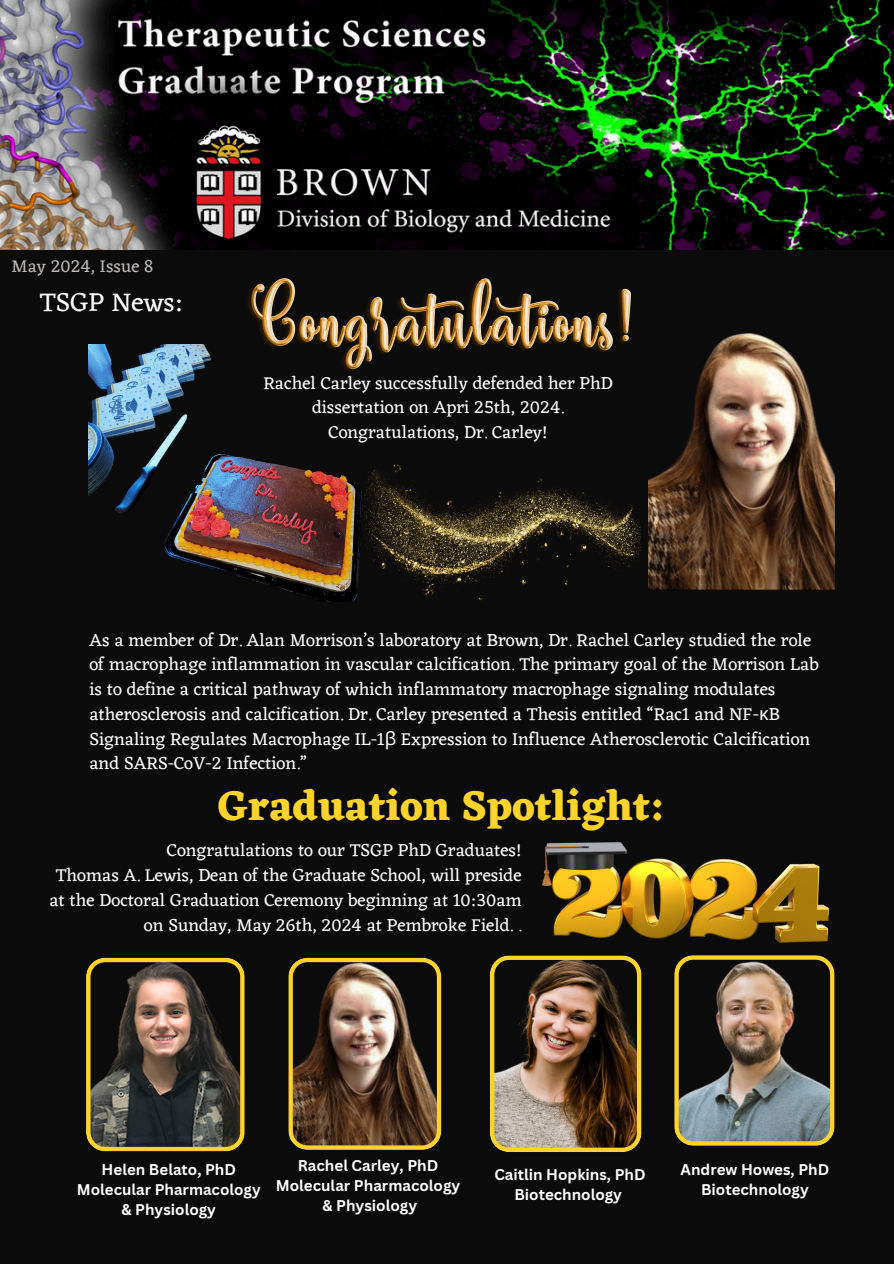
<style>
.page{position:relative;width:894px;height:1264px;background:#fff}
.page>*{position:absolute;margin:0;border:0;box-sizing:border-box;transform-origin:0 0}
.t1{font:700 42.3px "Eczar";color:#fed32a}
.t2{font:27px "Eczar";color:#fff}
.t3{font:18.15px/24.8px "Eczar";color:#fff;text-align:center}
.t4{font:18px "Eczar";color:#bdb9b7}
.t5{font:700 15.15px "Canva Sans";color:#fff}
.s1{font-family:"Noto Sans"}
</style>
<div class="page">
<div style="left:0;top:0;width:893px;height:1263px;background:#0c0b0b"></div>
<img style="left:0;top:0;width:893px;height:250px">
<img style="left:248px;top:278px;width:382px;height:76px">
<img style="left:542px;top:842px;width:285px;height:100px">
<img style="left:376px;top:464px;width:264px;height:137px">
<img style="left:674px;top:955px;width:159px;height:190px">
<img style="left:490px;top:955px;width:151px;height:197px">
<svg style="left:86px;top:957px;width:159px;height:194px"></svg>
<img style="left:88px;top:344px;width:288px;height:257px">
<img style="left:648px;top:333px;width:186px;height:257px">
<svg style="left:288px;top:957px;width:153px;height:192px"></svg>
<h3 class="t4" style="left:12px;top:255px;width:143px">May 2024, Issue 8</h3>
<p class="t2" style="left:40px;top:286px;width:145px">TSGP News:</p>
<p class="t3" style="left:263px;top:370px;width:351px">Rachel Carley successfully defended her PhD dissertation on Apri 25th, 2024.<br>Congratulations, Dr. Carley!</p>
<p class="t3" style="left:89px;top:627px;width:730px;text-align:left">As a member of Dr. Alan Morrison’s laboratory at Brown, Dr. Rachel Carley studied the role of macrophage inflammation in vascular calcification. The primary goal of the Morrison Lab is to define a critical pathway of which inflammatory macrophage signaling modulates atherosclerosis and calcification. Dr. Carley presented a Thesis entitled “Rac1 and NF-<span class="s1">κ</span>B Signaling Regulates Macrophage IL-1<span class="s1">β</span> Expression to Influence Atherosclerotic Calcification and SARS-CoV-2 Infection.”</p>
<p class="t1" style="left:218px;top:780px;width:449px">Graduation Spotlight:</p>
<p class="t3" style="left:49px;top:837px;width:473px;text-align:right">Congratulations to our TSGP PhD Graduates!<br>Thomas A. Lewis, Dean of the Graduate School, will preside at the Doctoral Graduation Ceremony beginning at 10:30am on Sunday, May 26th, 2024 at Pembroke Field. .</p>
<p class="t5" style="left:102px;top:1158px;width:136px">Helen Belato, PhD</p>
<p class="t5" style="left:77px;top:1178px;width:185px">Molecular Pharmacology</p>
<p class="t5" style="left:122px;top:1198px;width:96px">&amp; Physiology</p>
<p class="t5" style="left:298px;top:1154px;width:142px">Rachel Carley, PhD</p>
<p class="t5" style="left:276px;top:1174px;width:186px">Molecular Pharmacology</p>
<p class="t5" style="left:322px;top:1194px;width:96px">&amp; Physiology</p>
<p class="t5" style="left:494px;top:1163px;width:153px">Caitlin Hopkins, PhD</p>
<p class="t5" style="left:514px;top:1183px;width:109px">Biotechnology</p>
<p class="t5" style="left:680px;top:1158px;width:150px">Andrew Howes, PhD</p>
<p class="t5" style="left:700px;top:1178px;width:109px">Biotechnology</p>
</div>
